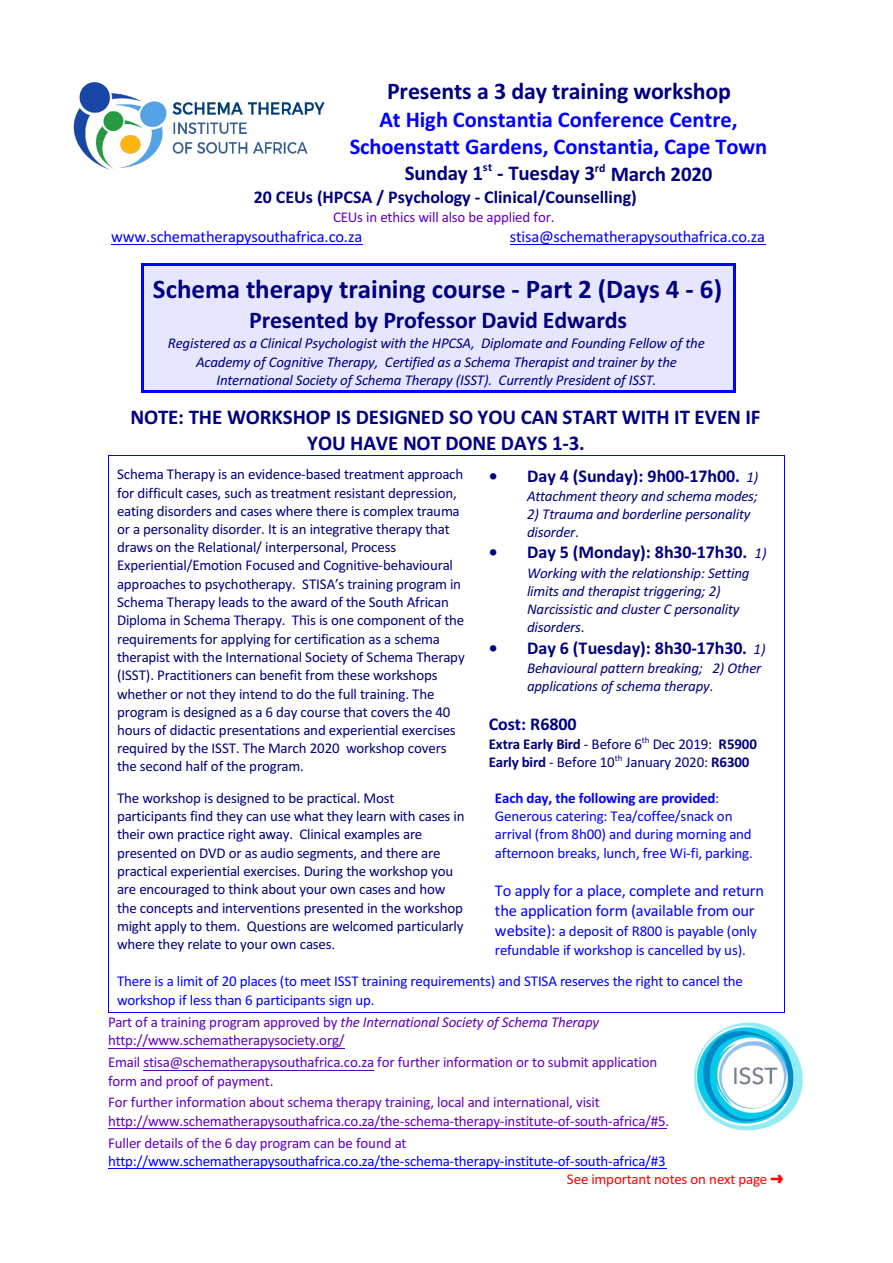
<style>
.page{position:relative;width:893px;height:1263px;background:#fff}
.page>*{position:absolute;margin:0;border:0;box-sizing:border-box;transform-origin:0 0}
.t1{font:700 27px "Calibri";letter-spacing:-.005em;color:#000080}
.t2{font:700 24px "Calibri";letter-spacing:-.01em;color:#000080}
.t3{font:700 22.5px/27.3px "Calibri";color:#00f;text-align:center}
.t4{font:700 21px/25.8px "Calibri";letter-spacing:-.005em;color:#000080;text-align:center}
.t5{font:700 18px "Calibri";color:#000080}
.t6{font:16.5px/20.1px "Calibri";letter-spacing:-.01em;color:#00f}
.t7{font:15px/18.3px "Calibri";letter-spacing:-.015em;color:#000080}
.t8{font:italic 15px/18.3px "Calibri";letter-spacing:-.015em;color:#000080}
.t9{font:15px/18.3px "Calibri";letter-spacing:-.015em;color:#6100bf}
.t10{font:15px/18.3px "Calibri";letter-spacing:-.015em;color:#00f}
.t11{font:15px "Calibri";letter-spacing:-.01em;color:#f00}
.s1{font-weight:400;font-style:italic;font-size:15px}
.s2{font-style:normal}
.s3{font-weight:700}
.s4{font-size:16.5px}
.s5{font-style:italic}
</style>
<div class="page">
<div style="left:142px;top:263px;width:593px;height:130px;background:#e6e6ff"></div>
<hr style="left:142px;top:263px;width:2px;height:130px;background:#00f">
<hr style="left:733px;top:263px;width:2px;height:130px;background:#00f">
<hr style="left:142px;top:263px;width:593px;height:2px;background:#00f">
<hr style="left:142px;top:390px;width:593px;height:3px;background:#00f">
<img style="left:73px;top:82px;width:252px;height:88px">
<img style="left:694px;top:1023px;width:109px;height:107px">
<hr style="left:111px;top:244px;width:251px;height:1px;background:#00f">
<hr style="left:510px;top:244px;width:255px;height:1px;background:#00f">
<hr style="left:108px;top:1048px;width:237px;height:1px;background:#6100bf">
<hr style="left:143px;top:1069px;width:231px;height:1px;background:#6100bf">
<hr style="left:108px;top:1128px;width:559px;height:1px;background:#6100bf">
<hr style="left:108px;top:1168px;width:559px;height:1px;background:#00f">
<h2 class="t2" style="left:387px;top:81px;width:345px">Presents a 3 day training workshop</h2>
<h3 class="t3" style="left:350px;top:108px;width:419px">At High Constantia Conference Centre,<br>Schoenstatt Gardens, Constantia, Cape Town</h3>
<h3 class="t4" style="left:405px;top:162px;width:309px">Sunday 1<sup>st</sup> - Tuesday 3<sup>rd</sup> March 2020</h3>
<p class="t5" style="left:254px;top:190px;width:384px">20 CEUs (HPCSA / Psychology - Clinical/Counselling)</p>
<p class="t9" style="left:333px;top:209px;width:223px">CEUs in ethics will also be applied for.</p>
<p class="t6" style="left:111px;top:228px;width:252px">www.schematherapysouthafrica.co.za</p>
<p class="t6" style="left:510px;top:228px;width:257px">stisa@schematherapysouthafrica.co.za</p>
<h1 class="t1" style="left:153px;top:277px;width:571px">Schema therapy training course - Part 2 (Days 4 - 6)</h1>
<h2 class="t2" style="left:249px;top:310px;width:379px">Presented by Professor David Edwards</h2>
<p class="t8" style="left:168px;top:335px;width:539px;text-align:center">Registered as a Clinical Psychologist with the HPCSA, Diplomate and Founding Fellow of the<br>Academy of Cognitive Therapy, Certified as a Schema Therapist and trainer by the<br>International Society of Schema Therapy (ISST). Currently President of ISST.</p>
<h3 class="t4" style="left:130px;top:406px;width:631px">NOTE: THE WORKSHOP IS DESIGNED SO YOU CAN START WITH IT EVEN IF<br>YOU HAVE NOT DONE DAYS 1-3.</h3>
<p class="t7" style="left:117px;top:466px;width:349px">Schema Therapy is an evidence-based treatment approach for difficult cases, such as treatment resistant depression, eating disorders and cases where there is complex trauma or a personality disorder. It is an integrative therapy that draws on the Relational/ interpersonal, Process Experiential/Emotion Focused and Cognitive-behavioural approaches to psychotherapy. STISA’s training program in Schema Therapy leads to the award of the South African Diploma in Schema Therapy. This is one component of the requirements for applying for certification as a schema therapist with the International Society of Schema Therapy (ISST). Practitioners can benefit from these workshops whether or not they intend to do the full training. The program is designed as a 6 day course that covers the 40 hours of didactic presentations and experiential exercises required by the ISST. The March 2020 workshop covers the second half of the program.</p>
<p class="t5" style="left:489px;top:468px;width:271px">• Day 4 (Sunday): 9h00-17h00. <span class="s1">1)</span></p>
<p class="t8" style="left:527px;top:488px;width:232px">Attachment theory and schema modes;</p>
<p class="t8" style="left:527px;top:507px;width:225px">2) Ttrauma and borderline personality disorder<span class="s2">.</span></p>
<p class="t5" style="left:489px;top:545px;width:279px">• Day 5 (Monday): 8h30-17h30. <span class="s1">1)</span></p>
<p class="t8" style="left:527px;top:565px;width:224px">Working with the relationship: Setting limits and therapist triggering; 2)<br>Narcissistic and cluster C personality disorders<span class="s2">.</span></p>
<p class="t5" style="left:489px;top:640px;width:278px">• Day 6 (Tuesday): 8h30-17h30. <span class="s1">1)</span></p>
<p class="t8" style="left:527px;top:660px;width:236px">Behavioural pattern breaking; 2) Other applications of schema therapy<span class="s2">.</span></p>
<p class="t5" style="left:489px;top:716px;width:89px">Cost: R6800</p>
<p class="t7" style="left:489px;top:736px;width:270px"><span class="s3">Extra Early Bird</span> - Before 6<sup>th</sup> Dec 2019: <span class="s3">R5900<br>Early bird</span> - Before 10<sup>th</sup> January 2020: <span class="s3">R6300</span></p>
<p class="t7" style="left:117px;top:790px;width:349px">The workshop is designed to be practical. Most participants find they can use what they learn with cases in their own practice right away. Clinical examples are presented on DVD or as audio segments, and there are practical experiential exercises. During the workshop you are encouraged to think about your own cases and how the concepts and interventions presented in the workshop might apply to them. Questions are welcomed particularly where they relate to your own cases.</p>
<p class="t10" style="left:495px;top:790px;width:259px"><span class="s3">Each day, the following are provided</span>:<br>Generous catering: Tea/coffee/snack on arrival (from 8h00) and during morning and afternoon breaks, lunch, free Wi-fi, parking.</p>
<p class="t6" style="left:495px;top:881px;width:271px">To apply for a place, complete and return the application form (available from our</p>
<p class="t10" style="left:495px;top:922px;width:263px;line-height:18.9px"><span class="s4">website):</span> a deposit of R800 is payable (only refundable if workshop is cancelled by us).</p>
<p class="t10" style="left:117px;top:973px;width:627px">There is a limit of 20 places (to meet ISST training requirements) and STISA reserves the right to cancel the workshop if less than 6 participants sign up.</p>
<p class="t9" style="left:108px;top:1014px;width:493px">Part of a training program approved by <span class="s5">the International Society of Schema Therapy </span>http://www.schematherapysociety.org/</p>
<p class="t9" style="left:108px;top:1054px;width:551px">Email stisa@schematherapysouthafrica.co.za for further information or to submit application form and proof of payment.</p>
<p class="t9" style="left:108px;top:1094px;width:563px">For further information about schema therapy training, local and international, visit http://www.schematherapysouthafrica.co.za/the-schema-therapy-institute-of-south-africa/#5.</p>
<p class="t9" style="left:108px;top:1135px;width:300px">Fuller details of the 6 day program can be found at</p>
<p class="t10" style="left:108px;top:1153px;width:559px">http://www.schematherapysouthafrica.co.za/the-schema-therapy-institute-of-south-africa/#3</p>
<p class="t11" style="left:567px;top:1173px;width:202px">See important notes on next page</p>
</div>
